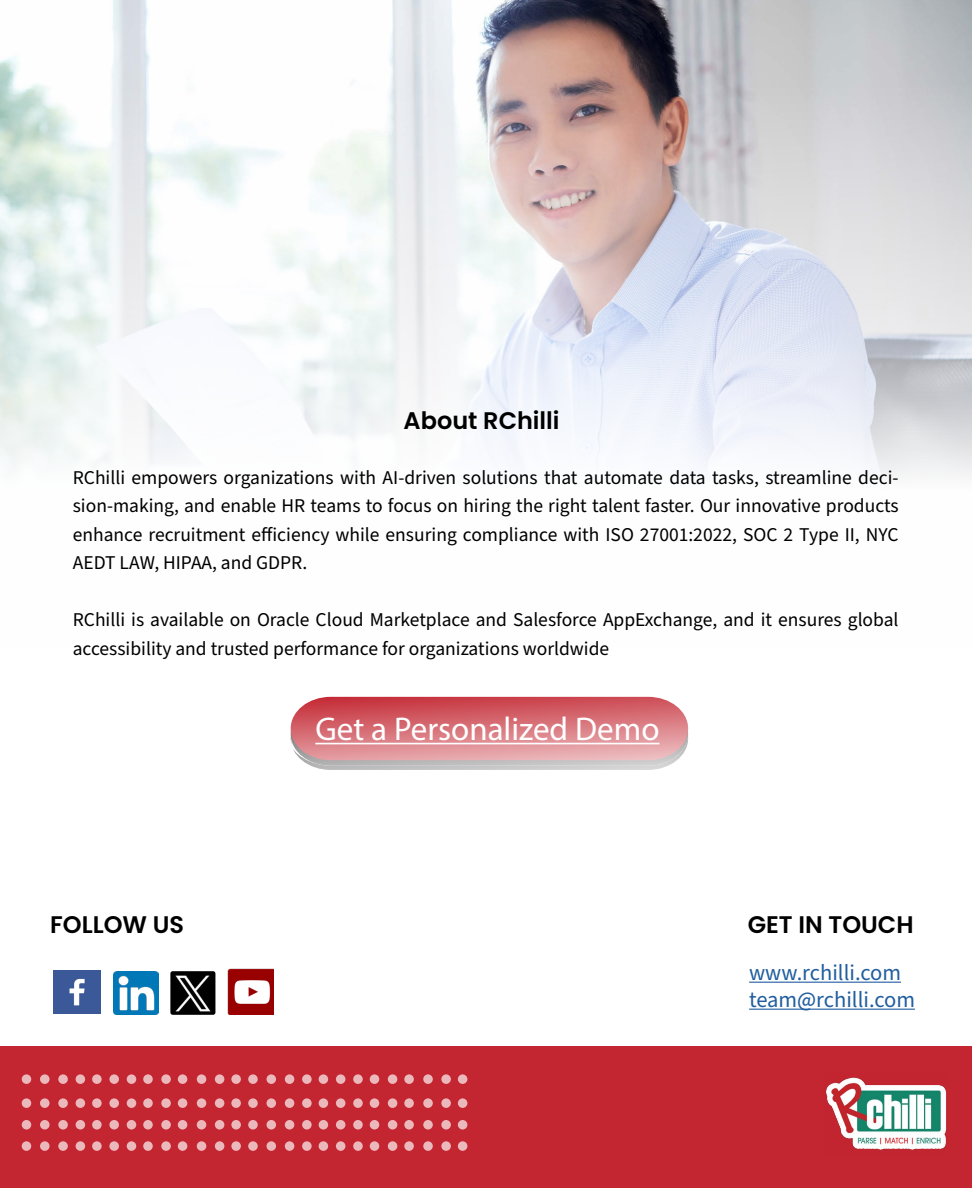
<style>
.page{position:relative;width:972px;height:1188px;background:#fff}
.page>*{position:absolute;margin:0;border:0;box-sizing:border-box;transform-origin:0 0}
.t1{font:33px "Myriad Pro";color:#fff}
.t2{font:600 24px "Poppins";color:#000}
.t3{font:22.5px/27px "Source Sans Pro";color:#215e9e}
.t4{font:19.5px/28.5px "Source Sans Pro";color:#000;text-align:justify}
</style>
<div class="page">
<img style="left:1px;top:0;width:971px;height:477px">
<svg style="left:291px;top:697px;width:397px;height:73px;background:#d7868b"></svg>
<hr style="left:315px;top:743px;width:344px;height:1px;background:#fff">
<div style="left:0;top:1047px;width:972px;height:141px;background:#c32631"></div>
<svg style="left:58px;top:1120px;width:10px;height:10px"></svg>
<svg style="left:285px;top:1120px;width:9px;height:10px"></svg>
<svg style="left:40px;top:1120px;width:10px;height:10px"></svg>
<svg style="left:267px;top:1120px;width:9px;height:10px"></svg>
<svg style="left:22px;top:1120px;width:9px;height:10px"></svg>
<svg style="left:248px;top:1120px;width:10px;height:10px"></svg>
<svg style="left:109px;top:1120px;width:10px;height:10px"></svg>
<svg style="left:336px;top:1120px;width:9px;height:10px"></svg>
<svg style="left:76px;top:1120px;width:9px;height:10px"></svg>
<svg style="left:302px;top:1120px;width:10px;height:10px"></svg>
<svg style="left:127px;top:1120px;width:9px;height:10px"></svg>
<svg style="left:353px;top:1120px;width:10px;height:10px"></svg>
<svg style="left:161px;top:1120px;width:10px;height:10px"></svg>
<svg style="left:388px;top:1120px;width:9px;height:10px"></svg>
<svg style="left:215px;top:1120px;width:9px;height:10px"></svg>
<svg style="left:441px;top:1120px;width:10px;height:10px"></svg>
<svg style="left:92px;top:1120px;width:10px;height:10px"></svg>
<svg style="left:319px;top:1120px;width:9px;height:10px"></svg>
<svg style="left:143px;top:1120px;width:10px;height:10px"></svg>
<svg style="left:370px;top:1120px;width:9px;height:10px"></svg>
<svg style="left:197px;top:1120px;width:9px;height:10px"></svg>
<svg style="left:423px;top:1120px;width:10px;height:10px"></svg>
<svg style="left:178px;top:1120px;width:9px;height:10px"></svg>
<svg style="left:404px;top:1120px;width:10px;height:10px"></svg>
<svg style="left:231px;top:1120px;width:10px;height:10px"></svg>
<svg style="left:458px;top:1120px;width:9px;height:10px"></svg>
<svg style="left:58px;top:1141px;width:10px;height:10px"></svg>
<svg style="left:285px;top:1141px;width:9px;height:10px"></svg>
<svg style="left:40px;top:1141px;width:10px;height:10px"></svg>
<svg style="left:267px;top:1141px;width:9px;height:10px"></svg>
<svg style="left:22px;top:1141px;width:9px;height:10px"></svg>
<svg style="left:248px;top:1141px;width:10px;height:10px"></svg>
<svg style="left:109px;top:1141px;width:10px;height:10px"></svg>
<svg style="left:336px;top:1141px;width:9px;height:10px"></svg>
<svg style="left:76px;top:1141px;width:9px;height:10px"></svg>
<svg style="left:302px;top:1141px;width:10px;height:10px"></svg>
<svg style="left:127px;top:1141px;width:9px;height:10px"></svg>
<svg style="left:353px;top:1141px;width:10px;height:10px"></svg>
<svg style="left:161px;top:1141px;width:10px;height:10px"></svg>
<svg style="left:388px;top:1141px;width:9px;height:10px"></svg>
<svg style="left:215px;top:1141px;width:9px;height:10px"></svg>
<svg style="left:441px;top:1141px;width:10px;height:10px"></svg>
<svg style="left:92px;top:1141px;width:10px;height:10px"></svg>
<svg style="left:319px;top:1141px;width:9px;height:10px"></svg>
<svg style="left:143px;top:1141px;width:10px;height:10px"></svg>
<svg style="left:370px;top:1141px;width:9px;height:10px"></svg>
<svg style="left:197px;top:1141px;width:9px;height:10px"></svg>
<svg style="left:423px;top:1141px;width:10px;height:10px"></svg>
<svg style="left:178px;top:1141px;width:9px;height:10px"></svg>
<svg style="left:404px;top:1141px;width:10px;height:10px"></svg>
<svg style="left:231px;top:1141px;width:10px;height:10px"></svg>
<svg style="left:458px;top:1141px;width:9px;height:10px"></svg>
<svg style="left:58px;top:1098px;width:10px;height:10px"></svg>
<svg style="left:58px;top:1074px;width:10px;height:10px"></svg>
<svg style="left:285px;top:1098px;width:9px;height:10px"></svg>
<svg style="left:285px;top:1074px;width:9px;height:10px"></svg>
<svg style="left:40px;top:1098px;width:10px;height:10px"></svg>
<svg style="left:40px;top:1074px;width:10px;height:10px"></svg>
<svg style="left:267px;top:1098px;width:9px;height:10px"></svg>
<svg style="left:267px;top:1074px;width:9px;height:10px"></svg>
<svg style="left:22px;top:1098px;width:9px;height:10px"></svg>
<svg style="left:22px;top:1074px;width:9px;height:10px"></svg>
<svg style="left:248px;top:1098px;width:10px;height:10px"></svg>
<svg style="left:248px;top:1074px;width:10px;height:10px"></svg>
<svg style="left:109px;top:1098px;width:10px;height:10px"></svg>
<svg style="left:109px;top:1074px;width:10px;height:10px"></svg>
<svg style="left:336px;top:1098px;width:9px;height:10px"></svg>
<svg style="left:336px;top:1074px;width:9px;height:10px"></svg>
<svg style="left:76px;top:1098px;width:9px;height:10px"></svg>
<svg style="left:76px;top:1074px;width:9px;height:10px"></svg>
<svg style="left:302px;top:1098px;width:10px;height:10px"></svg>
<svg style="left:302px;top:1074px;width:10px;height:10px"></svg>
<svg style="left:127px;top:1098px;width:9px;height:10px"></svg>
<svg style="left:127px;top:1074px;width:9px;height:10px"></svg>
<svg style="left:353px;top:1098px;width:10px;height:10px"></svg>
<svg style="left:353px;top:1074px;width:10px;height:10px"></svg>
<svg style="left:161px;top:1098px;width:10px;height:10px"></svg>
<svg style="left:161px;top:1074px;width:10px;height:10px"></svg>
<svg style="left:388px;top:1098px;width:9px;height:10px"></svg>
<svg style="left:388px;top:1074px;width:9px;height:10px"></svg>
<svg style="left:215px;top:1098px;width:9px;height:10px"></svg>
<svg style="left:215px;top:1074px;width:9px;height:10px"></svg>
<svg style="left:441px;top:1098px;width:10px;height:10px"></svg>
<svg style="left:441px;top:1074px;width:10px;height:10px"></svg>
<svg style="left:92px;top:1098px;width:10px;height:10px"></svg>
<svg style="left:92px;top:1074px;width:10px;height:10px"></svg>
<svg style="left:319px;top:1098px;width:9px;height:10px"></svg>
<svg style="left:319px;top:1074px;width:9px;height:10px"></svg>
<svg style="left:143px;top:1098px;width:10px;height:10px"></svg>
<svg style="left:143px;top:1074px;width:10px;height:10px"></svg>
<svg style="left:370px;top:1098px;width:9px;height:10px"></svg>
<svg style="left:370px;top:1074px;width:9px;height:10px"></svg>
<svg style="left:197px;top:1098px;width:9px;height:10px"></svg>
<svg style="left:197px;top:1074px;width:9px;height:10px"></svg>
<svg style="left:423px;top:1098px;width:10px;height:10px"></svg>
<svg style="left:423px;top:1074px;width:10px;height:10px"></svg>
<svg style="left:178px;top:1098px;width:9px;height:10px"></svg>
<svg style="left:178px;top:1074px;width:9px;height:10px"></svg>
<svg style="left:404px;top:1098px;width:10px;height:10px"></svg>
<svg style="left:404px;top:1074px;width:10px;height:10px"></svg>
<svg style="left:231px;top:1098px;width:10px;height:10px"></svg>
<svg style="left:231px;top:1074px;width:10px;height:10px"></svg>
<svg style="left:458px;top:1098px;width:9px;height:10px"></svg>
<svg style="left:458px;top:1074px;width:9px;height:10px"></svg>
<img style="left:825px;top:1077px;width:122px;height:73px">
<hr style="left:749px;top:982px;width:152px;height:1px;background:#215e9e">
<hr style="left:749px;top:1009px;width:166px;height:1px;background:#215e9e">
<img style="left:113px;top:972px;width:45px;height:42px">
<img style="left:53px;top:970px;width:48px;height:44px">
<img style="left:228px;top:968px;width:46px;height:46px">
<div style="left:170px;top:971px;width:45px;height:44px;background:#000;border-radius:2px"></div>
<img style="left:175px;top:975px;width:36px;height:37px">
<p class="t2" style="left:404px;top:407px;width:158px">About RChilli</p>
<p class="t4" style="left:73px;top:463px;width:827px">RChilli empowers organizations with AI-driven solutions that automate data tasks, streamline deci&shy;sion-making, and enable HR teams to focus on hiring the right talent faster. Our innovative products enhance recruitment efficiency while ensuring compliance with ISO 27001:2022, SOC 2 Type II, NYC AEDT LAW, HIPAA, and GDPR.</p>
<p class="t4" style="left:73px;top:606px;width:827px">RChilli is available on Oracle Cloud Marketplace and Salesforce AppExchange, and it ensures global accessibility and trusted performance for organizations worldwide</p>
<h1 class="t1" style="left:315px;top:709px;width:346px">Get a Personalized Demo</h1>
<p class="t2" style="left:50px;top:911px;width:136px">FOLLOW US</p>
<p class="t2" style="left:748px;top:911px;width:167px">GET IN TOUCH</p>
<p class="t3" style="left:749px;top:960px;width:167px">www.rchilli.com team@rchilli.com</p>
</div>
